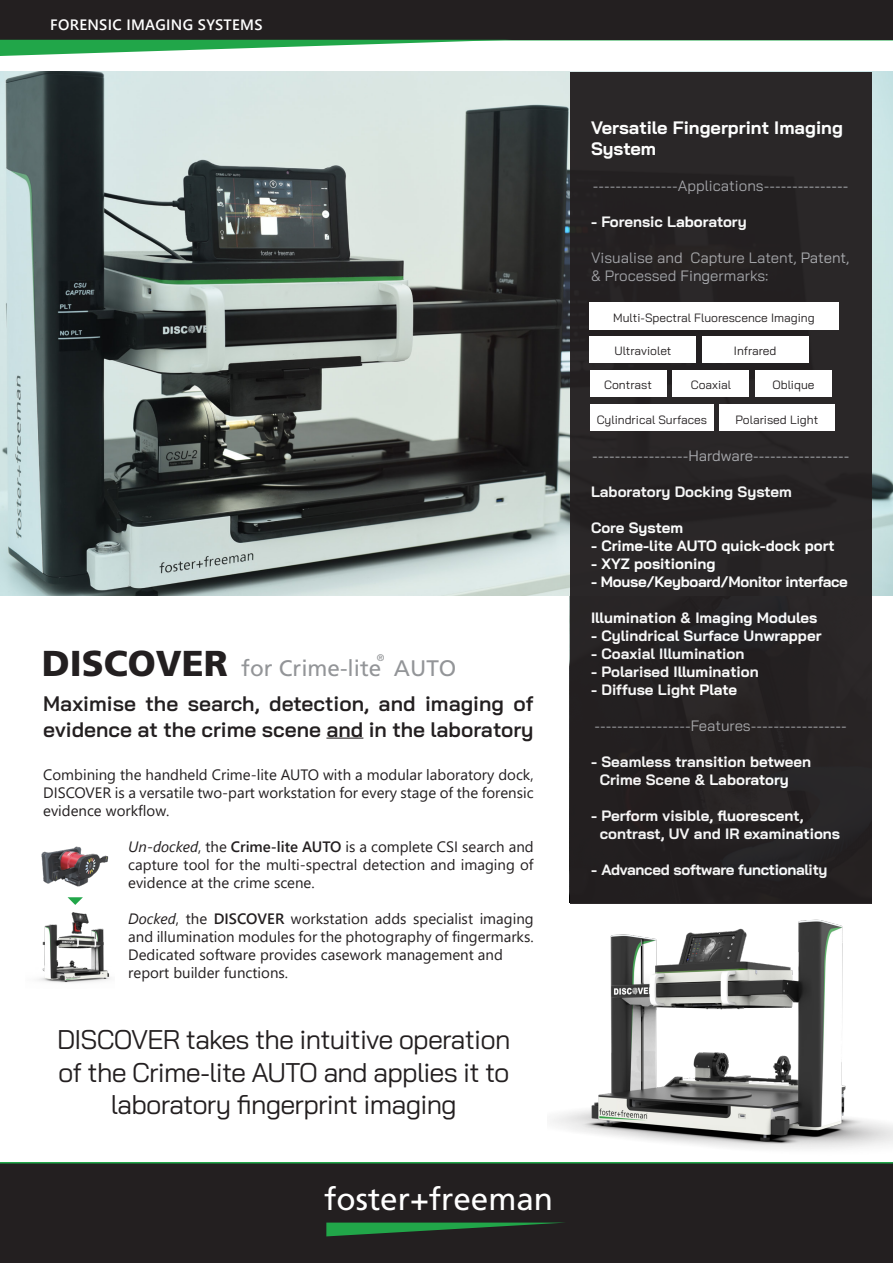
<style>
.page{position:relative;width:893px;height:1263px;background:#fff}
.page>*{position:absolute;margin:0;border:0;box-sizing:border-box;transform-origin:0 0}
.t1{font:900 36px "Frutiger LT Std";color:#231f20}
.t2{font:31.5px "Frutiger LT Std";color:#fff}
.t3{font:27px "Bai Jamjuree";letter-spacing:-.03em;color:#231f20}
.t4{font:22.5px "Frutiger LT Std";color:#939598}
.t5{font:600 21px/25.2px "Bai Jamjuree";color:#231f20}
.t6{font:700 18px/21.6px "Bai Jamjuree";color:#fff}
.t7{font:15px/18px "Segoe UI";color:#231f20;text-align:justify}
.t8{font:700 15px/18px "Bai Jamjuree";color:#fff}
.t9{font:15px/18px "Bai Jamjuree";color:#a8a9ad}
.t10{font:700 15px "Bai Jamjuree";letter-spacing:-.02em;color:#fff}
.t11{font:600 15px "Segoe UI";letter-spacing:.02em;color:#fff}
.t12{font:12px "Bai Jamjuree";color:#231f20}
.t13{font:9.6px "Frutiger LT Std";color:#939598}
.s1{font-style:italic}
.s2{font-weight:600}
</style>
<div class="page">
<div style="left:0;top:1162px;width:893px;height:101px;background:#231f20"></div>
<hr style="left:0;top:39px;width:893px;height:2px;background:#21a649">
<hr style="left:0;top:1162px;width:893px;height:1px;background:#21a649">
<div style="left:0;top:0;width:893px;height:39px;background:#231f20"></div>
<img style="left:0;top:72px;width:893px;height:523px">
<div style="left:570px;top:72px;width:302px;height:832px;background:#231f20"></div>
<svg style="left:0;top:40px;width:512px;height:16px"></svg>
<hr style="left:326px;top:737px;width:37px;height:2px;background:#231f20">
<svg style="left:326px;top:1222px;width:239px;height:14px"></svg>
<div style="left:589px;top:303px;width:249px;height:27px;background:#fff"></div>
<div style="left:590px;top:336px;width:106px;height:27px;background:#fff"></div>
<div style="left:590px;top:370px;width:76px;height:27px;background:#fff"></div>
<img style="left:38px;top:912px;width:72px;height:71px">
<img style="left:41px;top:846px;width:67px;height:41px">
<svg style="left:68px;top:897px;width:15px;height:8px"></svg>
<img style="left:552px;top:919px;width:341px;height:230px">
<div style="left:702px;top:336px;width:106px;height:27px;background:#fff"></div>
<div style="left:673px;top:370px;width:76px;height:27px;background:#fff"></div>
<div style="left:755px;top:370px;width:77px;height:27px;background:#fff"></div>
<div style="left:590px;top:404px;width:123px;height:27px;background:#fff"></div>
<div style="left:719px;top:404px;width:116px;height:27px;background:#fff"></div>
<p class="t11" style="left:50px;top:11px;width:214px">FORENSIC IMAGING SYSTEMS</p>
<p class="t1" style="left:42px;top:641px;width:188px">DISCOVER</p>
<p class="t5" style="left:43px;top:691px;width:492px">Maximise the search, detection, and imaging of evidence at the crime scene and in the laboratory</p>
<p class="t7" style="left:43px;top:764px;width:492px">Combining the handheld Crime-lite AUTO with a modular laboratory dock, DISCOVER is a versatile two-part workstation for every stage of the forensic evidence workflow.</p>
<p class="t7" style="left:128px;top:836px;width:407px"><span class="s1">Un-docked</span>, the <span class="s2">Crime-lite AUTO</span> is a complete CSI search and capture tool for the multi-spectral detection and imaging of evidence at the crime scene.</p>
<p class="t7" style="left:128px;top:908px;width:407px"><span class="s1">Docked</span>, the <span class="s2">DISCOVER</span> workstation adds specialist imaging and illumination modules for the photography of fingermarks.<br>Dedicated software provides casework management and</p>
<p class="t7" style="left:128px;top:962px;width:161px">report builder functions.</p>
<p class="t13" style="left:377px;top:652px;width:9px">®</p>
<p class="t4" style="left:241px;top:654px;width:217px">for Crime-lite AUTO</p>
<p class="t3" style="left:57px;top:1017px;width:455px">DISCOVER takes the intuitive operation</p>
<p class="t3" style="left:58px;top:1049px;width:453px">of the Crime-lite AUTO and applies it to</p>
<p class="t3" style="left:111px;top:1081px;width:348px">laboratory fingerprint imaging</p>
<p class="t2" style="left:324px;top:1180px;width:230px">foster+freeman</p>
<p class="t6" style="left:591px;top:116px;width:253px">Versatile Fingerprint Imaging<br>System</p>
<p class="t9" style="left:593px;top:177px;width:257px">---------------Applications---------------</p>
<p class="t8" style="left:591px;top:213px;width:157px">- Forensic Laboratory</p>
<p class="t9" style="left:591px;top:249px;width:260px">Visualise and Capture Latent, Patent, &amp; Processed Fingermarks:</p>
<p class="t12" style="left:613px;top:308px;width:203px">Multi-Spectral Fluorescence Imaging</p>
<p class="t12" style="left:614px;top:341px;width:59px">Ultraviolet</p>
<p class="t12" style="left:604px;top:375px;width:49px">Contrast</p>
<p class="t12" style="left:734px;top:341px;width:44px">Infrared</p>
<p class="t12" style="left:691px;top:375px;width:42px">Coaxial</p>
<p class="t12" style="left:772px;top:375px;width:44px">Oblique</p>
<p class="t12" style="left:597px;top:409px;width:112px">Cylindrical Surfaces</p>
<p class="t12" style="left:735px;top:409px;width:84px">Polarised Light</p>
<p class="t9" style="left:592px;top:447px;width:259px">-----------------Hardware-----------------</p>
<p class="t8" style="left:591px;top:483px;width:202px">Laboratory Docking System</p>
<p class="t8" style="left:591px;top:519px;width:93px">Core System</p>
<p class="t8" style="left:591px;top:537px;width:245px">- Crime-lite AUTO quick-dock port</p>
<p class="t8" style="left:591px;top:555px;width:126px">- XYZ positioning</p>
<p class="t10" style="left:591px;top:573px;width:258px">- Mouse/Keyboard/Monitor interface</p>
<p class="t8" style="left:591px;top:609px;width:228px">Illumination &amp; Imaging Modules</p>
<p class="t8" style="left:591px;top:627px;width:232px">- Cylindrical Surface Unwrapper</p>
<p class="t8" style="left:591px;top:645px;width:155px">- Coaxial Illumination</p>
<p class="t8" style="left:591px;top:663px;width:169px">- Polarised Illumination</p>
<p class="t8" style="left:591px;top:681px;width:148px">- Diffuse Light Plate</p>
<p class="t9" style="left:595px;top:717px;width:254px">-----------------Features-----------------</p>
<p class="t8" style="left:600px;top:753px;width:213px;text-indent:-9px">- Seamless transition between<br>Crime Scene &amp; Laboratory</p>
<p class="t8" style="left:600px;top:807px;width:242px;text-indent:-9px">- Perform visible, fluorescent, contrast, UV and IR examinations</p>
<p class="t10" style="left:591px;top:861px;width:238px">- Advanced software functionality</p>
</div>
